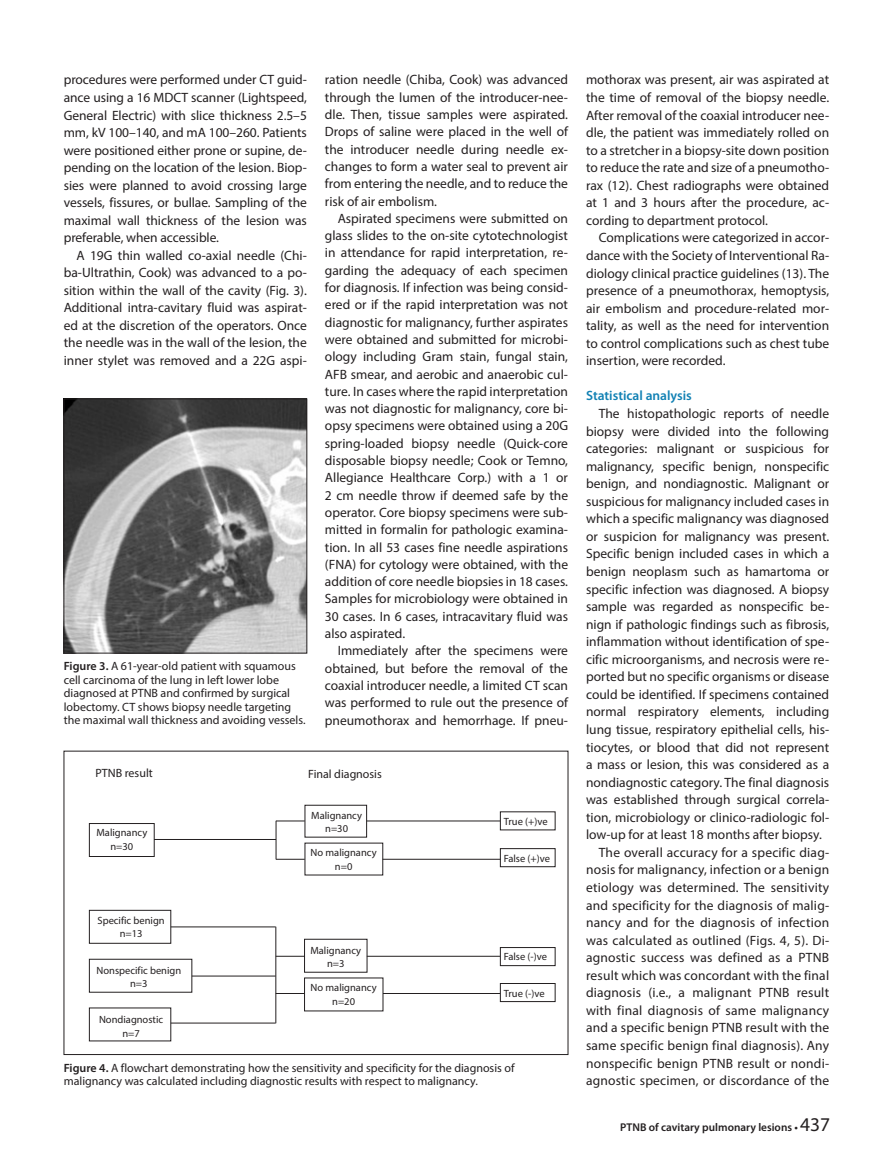
<style>
.page{position:relative;width:893px;height:1170px;background:#fff}
.page>*{position:absolute;margin:0;border:0;box-sizing:border-box;transform-origin:0 0}
.Body{font:13.5px/17.5px "Myriad Pro";color:#231f20;text-align:justify}
.Free_Form{font:13.5px/17.5px "Myriad Pro";color:#231f20;text-align:justify}
.Free_Form-2{font:600 13.5px "Myriad Pro";color:#1181b4}
.t1{font:12px/13.5px "Myriad Pro";color:#231f20}
.t2{font:600 11.25px "Myriad Pro";color:#231f20}
.t3{font:10.5px "Myriad Pro";color:#231f20}
.s1{font-weight:600}
.s2{font-weight:400;font-size:19.5px}
</style>
<div class="page">
<img style="left:66px;top:401px;width:239px;height:250px">
<div style="left:64px;top:399px;width:243px;height:254px;border:1px solid #231f20"></div>
<div style="left:89px;top:823px;width:65px;height:33px;border:1px solid #231f20"></div>
<div style="left:89px;top:910px;width:82px;height:33px;border:1px solid #231f20"></div>
<div style="left:304px;top:938px;width:63px;height:34px;border:1px solid #231f20"></div>
<div style="left:500px;top:947px;width:55px;height:18px;border:1px solid #231f20"></div>
<div style="left:500px;top:848px;width:55px;height:18px;border:1px solid #231f20"></div>
<div style="left:305px;top:805px;width:62px;height:32px;border:1px solid #231f20"></div>
<div style="left:500px;top:983px;width:55px;height:18px;border:1px solid #231f20"></div>
<div style="left:89px;top:958px;width:103px;height:34px;border:1px solid #231f20"></div>
<hr style="left:154px;top:839px;width:122px;height:1px;background:#231f20">
<svg style="left:277px;top:820px;width:28px;height:1px"></svg>
<hr style="left:367px;top:820px;width:133px;height:1px;background:#231f20">
<svg style="left:277px;top:858px;width:28px;height:1px"></svg>
<hr style="left:171px;top:926px;width:105px;height:1px;background:#231f20">
<hr style="left:192px;top:975px;width:84px;height:1px;background:#231f20">
<svg style="left:277px;top:955px;width:28px;height:1px"></svg>
<hr style="left:367px;top:955px;width:133px;height:1px;background:#231f20">
<svg style="left:277px;top:993px;width:28px;height:1px"></svg>
<hr style="left:383px;top:993px;width:117px;height:1px;background:#231f20">
<hr style="left:276px;top:926px;width:1px;height:97px;background:#231f20">
<hr style="left:171px;top:1022px;width:105px;height:1px;background:#231f20">
<hr style="left:383px;top:858px;width:118px;height:1px;background:#231f20">
<hr style="left:276px;top:820px;width:1px;height:39px;background:#231f20">
<p class="Body" style="left:64px;top:71px;width:245px">procedures were performed under CT guid&shy;ance using a 16 MDCT scanner (Lightspeed, General Electric) with slice thickness 2.5–5 mm, kV 100–140, and mA 100–260. Patients were positioned either prone or supine, de&shy;pending on the location of the lesion. Biop&shy;sies were planned to avoid crossing large vessels, fissures, or bullae. Sampling of the maximal wall thickness of the lesion was preferable, when accessible.</p>
<p class="Body" style="left:64px;top:246px;width:245px;text-indent:13px">A 19G thin walled co-axial needle (Chi&shy;ba-Ultrathin, Cook) was advanced to a po&shy;sition within the wall of the cavity (Fig. 3).<br>Additional intra-cavitary fluid was aspirat&shy;ed at the discretion of the operators. Once the needle was in the wall of the lesion, the inner stylet was removed and a 22G aspi-</p>
<p class="t1" style="left:64px;top:659px;width:243px"><span class="s1">Figure 3.</span> A 61-year-old patient with squamous cell carcinoma of the lung in left lower lobe diagnosed at PTNB and confirmed by surgical lobectomy. CT shows biopsy needle targeting the maximal wall thickness and avoiding vessels.</p>
<p class="Body" style="left:325px;top:71px;width:245px">ration needle (Chiba, Cook) was advanced through the lumen of the introducer-nee&shy;dle. Then, tissue samples were aspirated.<br>Drops of saline were placed in the well of the introducer needle during needle ex&shy;changes to form a water seal to prevent air from entering the needle, and to reduce the risk of air embolism.</p>
<p class="Body" style="left:325px;top:209px;width:245px;text-indent:13px">Aspirated specimens were submitted on glass slides to the on-site cytotechnologist in attendance for rapid interpretation, re&shy;garding the adequacy of each specimen for diagnosis. If infection was being consid&shy;ered or if the rapid interpretation was not diagnostic for malignancy, further aspirates were obtained and submitted for microbi&shy;ology including Gram stain, fungal stain, AFB smear, and aerobic and anaerobic cul&shy;ture. In cases where the rapid interpretation was not diagnostic for malignancy, core bi&shy;opsy specimens were obtained using a 20G spring-loaded biopsy needle (Quick-core disposable biopsy needle; Cook or Temno, Allegiance Healthcare Corp.) with a 1 or 2 cm needle throw if deemed safe by the operator. Core biopsy specimens were sub&shy;mitted in formalin for pathologic examina&shy;tion. In all 53 cases fine needle aspirations (FNA) for cytology were obtained, with the addition of core needle biopsies in 18 cases.<br>Samples for microbiology were obtained in 30 cases. In 6 cases, intracavitary fluid was also aspirated.</p>
<p class="Body" style="left:325px;top:642px;width:245px;text-indent:13px">Immediately after the specimens were obtained, but before the removal of the coaxial introducer needle, a limited CT scan was performed to rule out the presence of pneumothorax and hemorrhage. If pneu-</p>
<p class="t1" style="left:96px;top:766px;width:59px">PTNB result</p>
<p class="t1" style="left:308px;top:766px;width:75px">Final diagnosis</p>
<p class="t3" style="left:96px;top:826px;width:52px">Malignancy</p>
<p class="t3" style="left:110px;top:839px;width:24px">n=30</p>
<p class="t3" style="left:98px;top:913px;width:69px">Specific benign</p>
<p class="t3" style="left:120px;top:926px;width:24px">n=13</p>
<p class="t3" style="left:97px;top:963px;width:86px">Nonspecific benign</p>
<p class="t3" style="left:130px;top:977px;width:19px">n=3</p>
<p class="t3" style="left:99px;top:1012px;width:66px">Nondiagnostic</p>
<p class="t3" style="left:122px;top:1026px;width:19px">n=7</p>
<p class="t3" style="left:311px;top:808px;width:52px">Malignancy</p>
<p class="t3" style="left:325px;top:822px;width:24px">n=30</p>
<p class="t3" style="left:311px;top:846px;width:68px">No malignancy</p>
<p class="t3" style="left:335px;top:859px;width:19px">n=0</p>
<p class="t3" style="left:310px;top:943px;width:52px">Malignancy</p>
<p class="t3" style="left:327px;top:957px;width:19px">n=3</p>
<p class="t3" style="left:311px;top:981px;width:68px">No malignancy</p>
<p class="t3" style="left:332px;top:994px;width:24px">n=20</p>
<p class="t3" style="left:504px;top:814px;width:45px">True (+)ve</p>
<p class="t3" style="left:504px;top:851px;width:48px">False (+)ve</p>
<p class="t3" style="left:504px;top:950px;width:45px">False (-)ve</p>
<p class="t3" style="left:504px;top:987px;width:42px">True (-)ve</p>
<p class="t1" style="left:64px;top:1060px;width:452px"><span class="s1">Figure 4.</span> A flowchart demonstrating how the sensitivity and specificity for the diagnosis of malignancy was calculated including diagnostic results with respect to malignancy.</p>
<p class="Body" style="left:586px;top:71px;width:245px">mothorax was present, air was aspirated at the time of removal of the biopsy needle.<br>After removal of the coaxial introducer nee&shy;dle, the patient was immediately rolled on to a stretcher in a biopsy-site down position to reduce the rate and size of a pneumotho&shy;rax (12). Chest radiographs were obtained at 1 and 3 hours after the procedure, ac&shy;cording to department protocol.</p>
<p class="Body" style="left:586px;top:229px;width:245px;text-indent:13px">Complications were categorized in accor&shy;dance with the Society of Interventional Ra&shy;diology clinical practice guidelines (13). The presence of a pneumothorax, hemoptysis, air embolism and procedure-related mor&shy;tality, as well as the need for intervention to control complications such as chest tube insertion, were recorded.</p>
<p class="Free_Form-2" style="left:586px;top:387px;width:107px">Statistical analysis</p>
<p class="Free_Form" style="left:586px;top:404px;width:245px;text-indent:13px">The histopathologic reports of needle biopsy were divided into the following categories: malignant or suspicious for malignancy, specific benign, nonspecific benign, and nondiagnostic. Malignant or suspicious for malignancy included cases in which a specific malignancy was diagnosed or suspicion for malignancy was present.<br>Specific benign included cases in which a benign neoplasm such as hamartoma or specific infection was diagnosed. A biopsy sample was regarded as nonspecific be&shy;nign if pathologic findings such as fibrosis, inflammation without identification of spe&shy;cific microorganisms, and necrosis were re&shy;ported but no specific organisms or disease could be identified. If specimens contained normal respiratory elements, including lung tissue, respiratory epithelial cells, his&shy;tiocytes, or blood that did not represent a mass or lesion, this was considered as a nondiagnostic category. The final diagnosis was established through surgical correla&shy;tion, microbiology or clinico-radiologic fol&shy;low-up for at least 18 months after biopsy.</p>
<p class="Body" style="left:586px;top:843px;width:245px;text-indent:13px">The overall accuracy for a specific diag&shy;nosis for malignancy, infection or a benign etiology was determined. The sensitivity and specificity for the diagnosis of malig&shy;nancy and for the diagnosis of infection was calculated as outlined (Figs. 4, 5). Di&shy;agnostic success was defined as a PTNB result which was concordant with the final diagnosis (i.e., a malignant PTNB result with final diagnosis of same malignancy and a specific benign PTNB result with the same specific benign final diagnosis). Any nonspecific benign PTNB result or nondi&shy;agnostic specimen, or discordance of the</p>
<p class="t2" style="left:620px;top:1120px;width:212px">PTNB of cavitary pulmonary lesions • <span class="s2">437</span></p>
</div>
